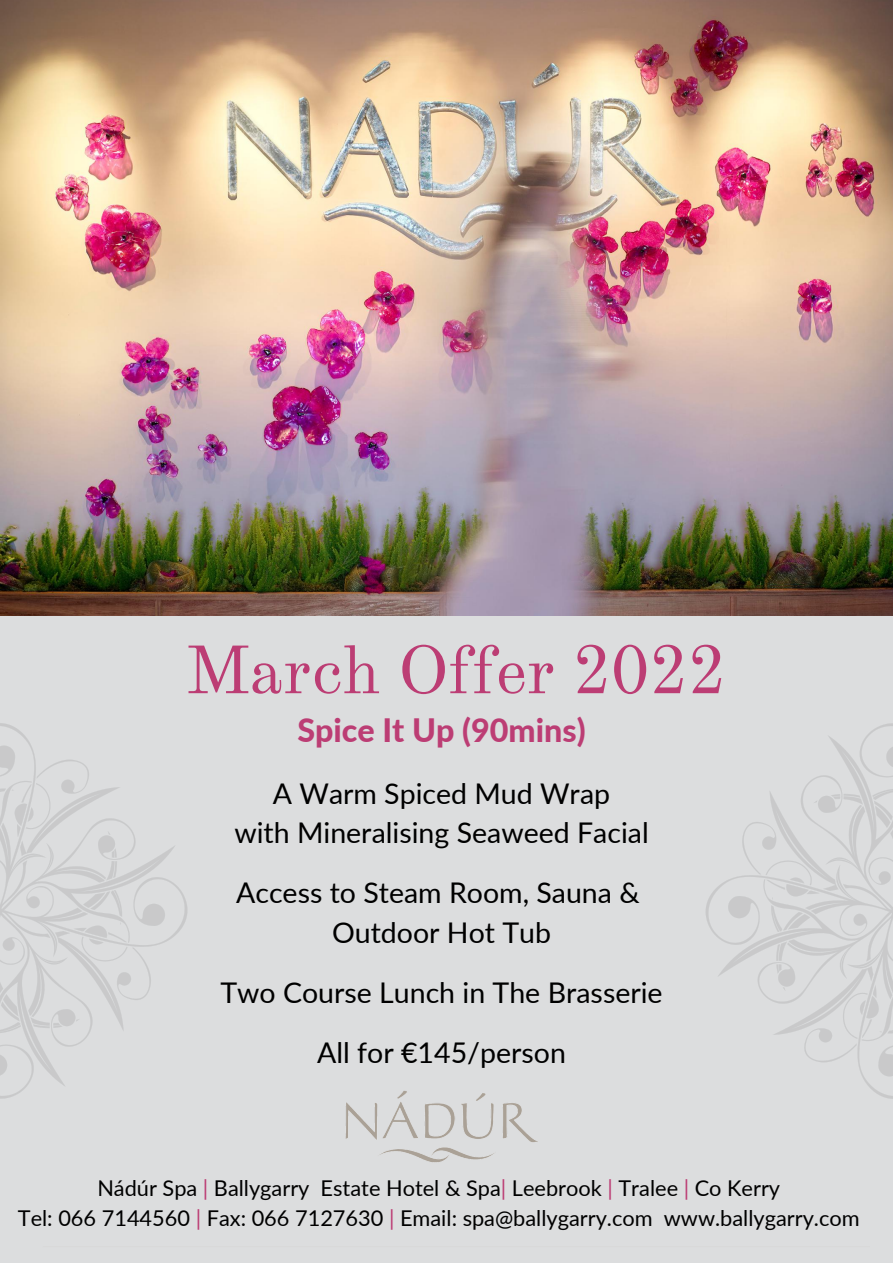
<style>
.page{position:relative;width:893px;height:1263px;background:#dcddde}
.page>*{position:absolute;margin:0;border:0;box-sizing:border-box;transform-origin:0 0}
.t1{font:66.75px "Theano Modern";color:#bc3d74}
.t2{font:800 32.25px "Lato";color:#bc3d74}
.t3{font:28.5px "Lato";color:#000}
.t4{font:21.75px "Lato";color:#000}
.s1{color:#bc3d74}
</style>
<div class="page">
<img style="left:345px;top:1091px;width:193px;height:72px">
<img style="left:0;top:0;width:893px;height:615px">
<img style="left:0;top:723px;width:187px;height:376px">
<img style="left:706px;top:723px;width:187px;height:376px">
<p class="t1" style="left:186px;top:629px;width:542px">March Offer 2022</p>
<p class="t2" style="left:297px;top:710px;width:290px">Spice It Up (90mins)</p>
<p class="t3" style="left:273px;top:775px;width:339px">A Warm Spiced Mud Wrap</p>
<p class="t3" style="left:234px;top:815px;width:416px">with Mineralising Seaweed Facial</p>
<p class="t3" style="left:236px;top:875px;width:405px">Access to Steam Room, Sauna &amp;</p>
<p class="t3" style="left:332px;top:914px;width:220px">Outdoor Hot Tub</p>
<p class="t3" style="left:220px;top:975px;width:444px">Two Course Lunch in The Brasserie</p>
<p class="t3" style="left:317px;top:1035px;width:250px">All for €145/person</p>
<p class="t4" style="left:97px;top:1174px;width:684px">Nádúr Spa <span class="s1">|</span> Ballygarry Estate Hotel &amp; Spa<span class="s1">|</span> Leebrook <span class="s1">|</span> Tralee <span class="s1">|</span> Co Kerry</p>
<p class="t4" style="left:18px;top:1204px;width:843px">Tel: 066 7144560 <span class="s1">|</span> Fax: 066 7127630 <span class="s1">|</span> Email: spa@ballygarry.com www.ballygarry.com</p>
</div>
